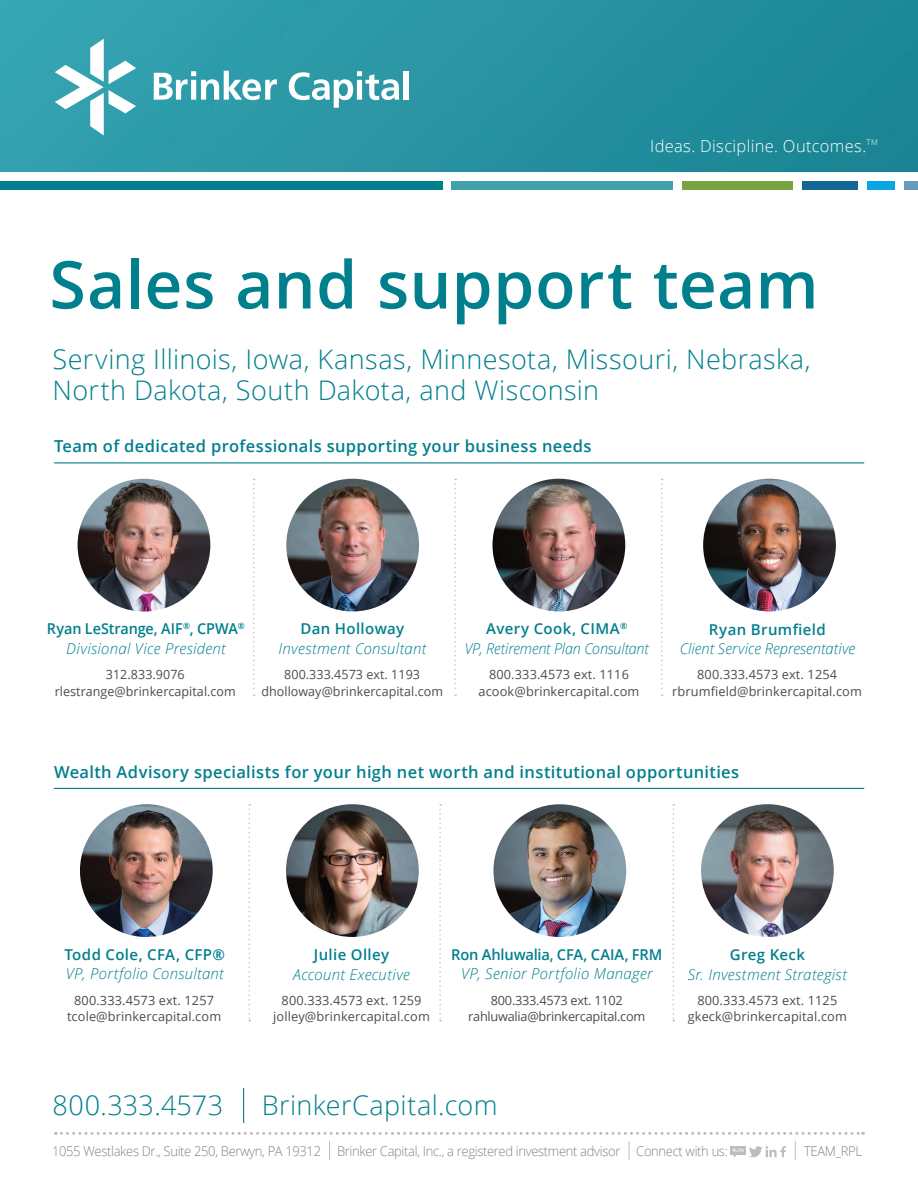
<style>
.page{position:relative;width:918px;height:1188px;background:#fff}
.page>*{position:absolute;margin:0;border:0;box-sizing:border-box;transform-origin:0 0}
.t1{font:600 66px "Open Sans";letter-spacing:.005em;color:#007f8d}
.t2{font:300 27px/31.5px "Open Sans";letter-spacing:.015em;color:#007f8d}
.t3{font:600 16.5px "Open Sans";letter-spacing:.02em;color:#007f8d}
.t4{font:300 16.5px "Open Sans";letter-spacing:.02em;color:#fff}
.t5{font:italic 300 15px/19.5px "Open Sans";letter-spacing:.02em;color:#007f8d;text-align:center}
.t6{font:600 15px "Open Sans";letter-spacing:.025em;color:#007f8d}
.t7{font:italic 300 15px/19.5px "Open Sans";letter-spacing:-.01em;color:#007f8d;text-align:center;scale:.96 1}
.t8{font:italic 300 15px "Open Sans";color:#007f8d}
.t9{font:600 15px "Open Sans";letter-spacing:-.015em;color:#007f8d}
.t10{font:300 13.5px "Open Sans";letter-spacing:-.025em;color:#808285;scale:.96 1}
.t11{font:12.75px/16.5px "Open Sans";letter-spacing:.01em;color:#4b4c4d;text-align:center}
.t12{font:12.75px/16.5px "Open Sans";letter-spacing:-.02em;color:#4b4c4d;text-align:center}
.t13{font:300 7.8px "Open Sans";color:#fff}
.s1{font-weight:600;font-style:normal}
</style>
<div class="page">
<img style="left:0;top:0;width:918px;height:172px">
<svg style="left:154px;top:71px;width:123px;height:29px"></svg>
<svg style="left:289px;top:71px;width:110px;height:37px"></svg>
<div style="left:403px;top:71px;width:5px;height:29px;background:#fff"></div>
<svg style="left:55px;top:39px;width:81px;height:96px"></svg>
<div style="left:452px;top:181px;width:221px;height:9px;background:#41a2ac"></div>
<div style="left:682px;top:181px;width:111px;height:9px;background:#79a33f"></div>
<div style="left:802px;top:181px;width:56px;height:9px;background:#146694"></div>
<div style="left:867px;top:181px;width:28px;height:9px;background:#08a7e0"></div>
<div style="left:0;top:181px;width:442px;height:9px;background:#007f8d"></div>
<div style="left:904px;top:181px;width:14px;height:9px;background:#689cbc"></div>
<svg style="left:55px;top:1132px;width:808px;height:3px"></svg>
<hr style="left:243px;top:1088px;width:1px;height:35px;background:#007f8d">
<img style="left:77px;top:478px;width:134px;height:134px">
<img style="left:286px;top:478px;width:133px;height:134px">
<img style="left:703px;top:478px;width:133px;height:134px">
<img style="left:80px;top:804px;width:133px;height:133px">
<svg style="left:253px;top:479px;width:2px;height:217px"></svg>
<svg style="left:454px;top:479px;width:2px;height:217px"></svg>
<svg style="left:661px;top:479px;width:2px;height:217px"></svg>
<hr style="left:54px;top:462px;width:810px;height:1px;background:#007f8d">
<hr style="left:54px;top:788px;width:810px;height:1px;background:#007f8d">
<svg style="left:248px;top:804px;width:2px;height:218px"></svg>
<svg style="left:286px;top:804px;width:155px;height:217px"></svg>
<div style="left:731px;top:1146px;width:15px;height:9px;background:#bcbdc0"></div>
<svg style="left:733px;top:1146px;width:53px;height:11px"></svg>
<svg style="left:329px;top:1141px;width:1px;height:19px"></svg>
<svg style="left:629px;top:1141px;width:1px;height:19px"></svg>
<svg style="left:795px;top:1141px;width:1px;height:19px"></svg>
<img style="left:493px;top:804px;width:134px;height:133px">
<img style="left:701px;top:804px;width:133px;height:133px">
<svg style="left:672px;top:804px;width:2px;height:218px"></svg>
<img style="left:492px;top:478px;width:134px;height:134px">
<p class="t4" style="left:650px;top:135px;width:218px">Ideas. Discipline. Outcomes.</p>
<p class="t13" style="left:867px;top:136px;width:13px">TM</p>
<h1 class="t1" style="left:50px;top:239px;width:771px">Sales and support team</h1>
<h2 class="t2" style="left:52px;top:342px;width:760px">Serving Illinois, Iowa, Kansas, Minnesota, Missouri, Nebraska,<br>North Dakota, South Dakota, and Wisconsin</h2>
<p class="t3" style="left:54px;top:435px;width:539px">Team of dedicated professionals supporting your business needs</p>
<p class="t5" style="left:47px;top:619px;width:199px"><span class="s1">Ryan LeStrange, AIF</span><sup>®</sup><span class="s1">, CPWA</span><sup>®<br></sup>Divisional Vice President</p>
<p class="t11" style="left:55px;top:666px;width:183px">312.833.9076 rlestrange@brinkercapital.com</p>
<p class="t6" style="left:300px;top:619px;width:105px">Dan Holloway</p>
<p class="t5" style="left:278px;top:638px;width:149px">Investment Consultant</p>
<p class="t11" style="left:261px;top:666px;width:183px">800.333.4573 ext. 1193 dholloway@brinkercapital.com</p>
<p class="t7" style="left:465px;top:619px;width:193px"><span class="s1">Avery Cook, CIMA</span><sup>®<br></sup>VP, Retirement Plan Consultant</p>
<p class="t11" style="left:479px;top:666px;width:162px">800.333.4573 ext. 1116 acook@brinkercapital.com</p>
<p class="t6" style="left:709px;top:619px;width:118px">Ryan Brumfield</p>
<p class="t8" style="left:680px;top:638px;width:177px">Client Service Representative</p>
<p class="t11" style="left:672px;top:666px;width:191px">800.333.4573 ext. 1254 rbrumfield@brinkercapital.com</p>
<p class="t3" style="left:54px;top:760px;width:687px">Wealth Advisory specialists for your high net worth and institutional opportunities</p>
<p class="t6" style="left:64px;top:944px;width:162px">Todd Cole, CFA, CFP®</p>
<p class="t5" style="left:66px;top:964px;width:159px">VP, Portfolio Consultant</p>
<p class="t11" style="left:67px;top:991px;width:156px">800.333.4573 ext. 1257 tcole@brinkercapital.com</p>
<p class="t6" style="left:314px;top:944px;width:77px">Julie Olley</p>
<p class="t5" style="left:293px;top:964px;width:119px">Account Executive</p>
<p class="t11" style="left:273px;top:991px;width:158px">800.333.4573 ext. 1259 jolley@brinkercapital.com</p>
<p class="t9" style="left:451px;top:944px;width:213px">Ron Ahluwalia, CFA, CAIA, FRM</p>
<p class="t5" style="left:461px;top:964px;width:193px">VP, Senior Portfolio Manager</p>
<p class="t12" style="left:468px;top:991px;width:179px">800.333.4573 ext. 1102 rahluwalia@brinkercapital.com</p>
<p class="t6" style="left:730px;top:944px;width:77px">Greg Keck</p>
<p class="t5" style="left:688px;top:964px;width:161px">Sr. Investment Strategist</p>
<p class="t11" style="left:688px;top:991px;width:161px">800.333.4573 ext. 1125 gkeck@brinkercapital.com</p>
<h2 class="t2" style="left:52px;top:1089px;width:172px">800.333.4573</h2>
<h2 class="t2" style="left:262px;top:1089px;width:237px">BrinkerCapital.com</h2>
<p class="t10" style="left:52px;top:1142px;width:705px">1055 Westlakes Dr., Suite 250, Berwyn, PA 19312 Brinker Capital, Inc., a registered investment advisor Connect with us:</p>
<p class="t10" style="left:804px;top:1142px;width:62px">TEAM_RPL</p>
</div>
